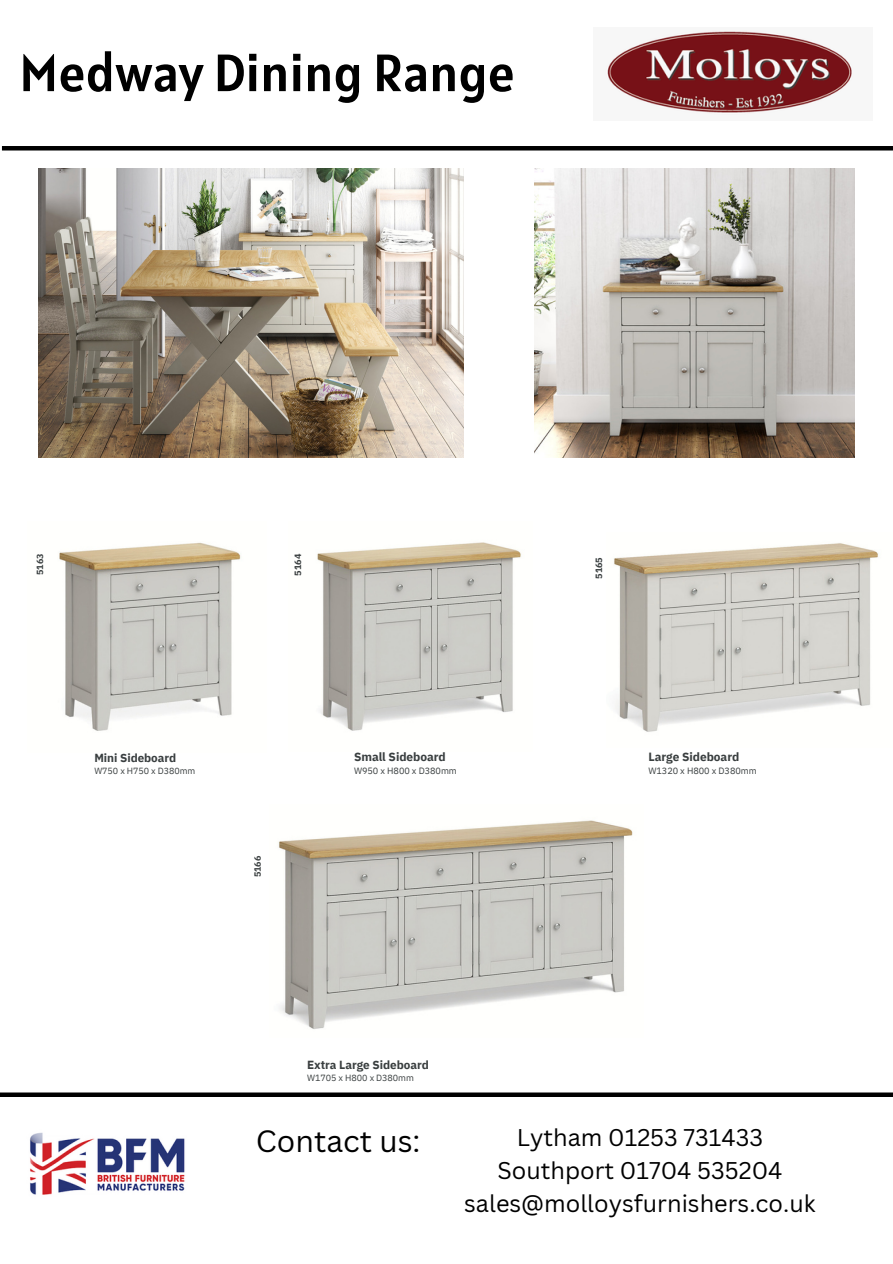
<style>
.page{position:relative;width:893px;height:1264px;background:#fff}
.page>*{position:absolute;margin:0;border:0;box-sizing:border-box;transform-origin:0 0}
.t1{font:52.5px "Alatsi";color:#000}
.t2{font:30px "Canva Sans";color:#000}
.t3{font:23.55px "Canva Sans";color:#000}
.t4{font:700 11.85px "IBM Plex Sans";letter-spacing:-.005em;color:#393e3f}
.t5{font:700 11.7px "IBM Plex Sans";letter-spacing:-.005em;color:#393e3f}
.t6{font:9.15px "IBM Plex Sans";letter-spacing:-.005em;color:#393e3f}
.t7{font:700 9.15px "IBM Plex Sans";letter-spacing:-.005em;color:#393e3f}
.t8{font:9px "IBM Plex Sans";letter-spacing:-.005em;color:#393e3f}
.t9{font:700 9px "IBM Plex Sans";letter-spacing:-.005em;color:#393e3f}
</style>
<div class="page">
<img style="left:607px;top:30px;width:245px;height:85px">
<svg style="left:0;top:1092px;width:892px;height:4px;background:#202020"></svg>
<img style="left:30px;top:1132px;width:155px;height:63px">
<hr style="left:2px;top:146px;width:890px;height:4px;background:#000">
<img style="left:39px;top:169px;width:425px;height:289px">
<img style="left:59px;top:542px;width:182px;height:189px">
<img style="left:317px;top:542px;width:204px;height:189px">
<img style="left:614px;top:543px;width:265px;height:189px">
<img style="left:278px;top:820px;width:355px;height:209px">
<img style="left:534px;top:169px;width:320px;height:289px">
<p class="t1" style="left:19px;top:39px;width:497px">Medway Dining Range</p>
<p class="t9" style="left:34px;top:575px;width:23px;rotate:-90deg">5163</p>
<p class="t7" style="left:292px;top:575px;width:23px;rotate:-90deg">5164</p>
<p class="t7" style="left:592px;top:579px;width:23px;rotate:-90deg">5165</p>
<p class="t5" style="left:94px;top:749px;width:83px">Mini Sideboard</p>
<p class="t8" style="left:94px;top:764px;width:102px">W750 x H750 x D380mm</p>
<p class="t9" style="left:251px;top:877px;width:23px;rotate:-90deg">5166</p>
<p class="t4" style="left:354px;top:749px;width:93px">Small Sideboard</p>
<p class="t4" style="left:648px;top:749px;width:92px">Large Sideboard</p>
<p class="t6" style="left:354px;top:764px;width:104px">W950 x H800 x D380mm</p>
<p class="t6" style="left:648px;top:764px;width:110px">W1320 x H800 x D380mm</p>
<p class="t5" style="left:307px;top:1056px;width:123px">Extra Large Sideboard</p>
<p class="t8" style="left:307px;top:1071px;width:108px">W1705 x H800 x D380mm</p>
<p class="t2" style="left:256px;top:1119px;width:166px">Contact us:</p>
<p class="t3" style="left:516px;top:1120px;width:248px">Lytham 01253 731433</p>
<p class="t3" style="left:497px;top:1153px;width:286px">Southport 01704 535204</p>
<p class="t3" style="left:464px;top:1186px;width:353px">sales@molloysfurnishers.co.uk</p>
</div>
